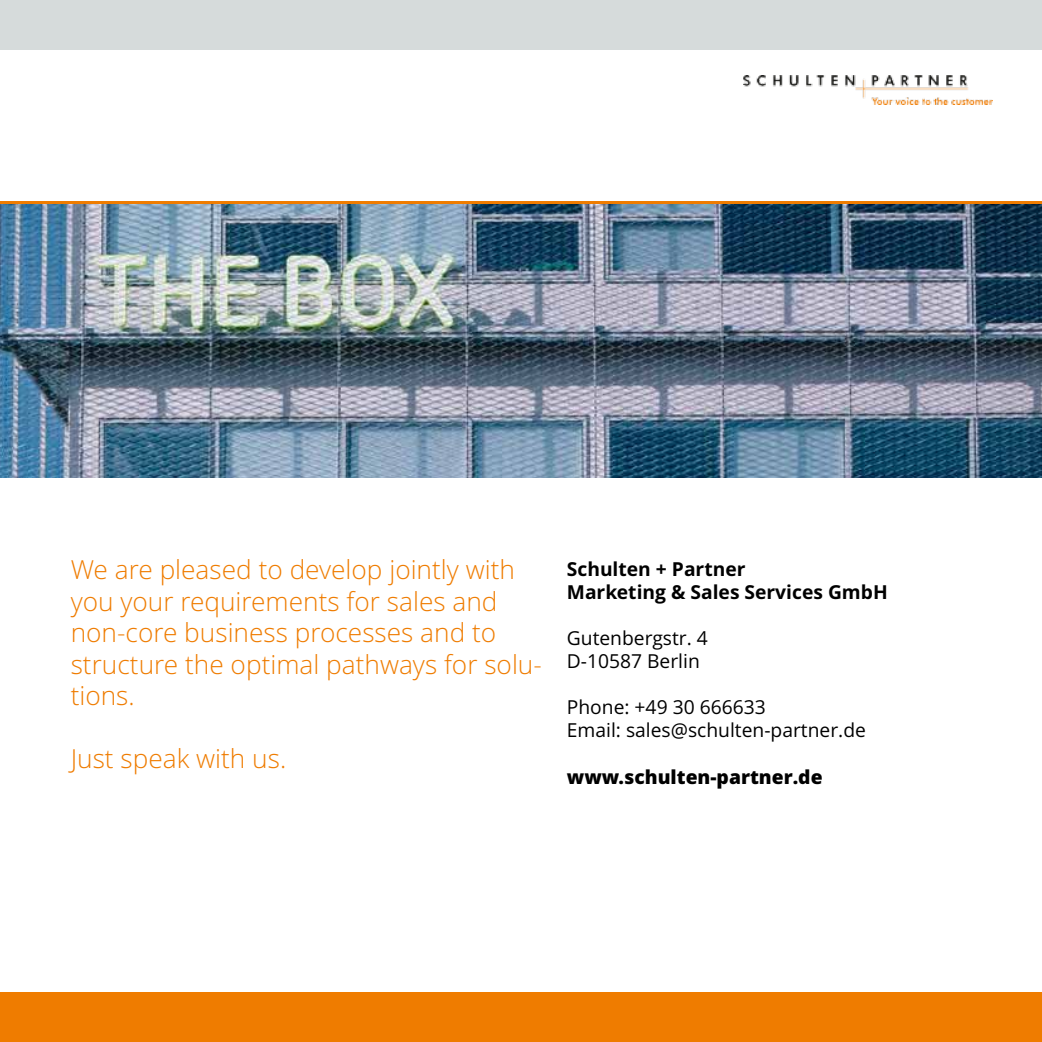
<style>
.page{position:relative;width:1042px;height:1042px;background:#fff}
.page>*{position:absolute;margin:0;border:0;box-sizing:border-box;transform-origin:0 0}
.t1{font:300 26.25px/31.5px "Open Sans";color:#ef7c00}
.t2{font:19.25px/23.1px "Open Sans";color:#000}
.t3{font:700 19.25px/23.1px "Open Sans";color:#000}
.t4{font:800 19.25px "Open Sans";color:#000}
</style>
<div class="page">
<div style="left:0;top:0;width:1042px;height:50px;background:#d6dbdb"></div>
<div style="left:0;top:992px;width:1042px;height:50px;background:#ef7c00"></div>
<svg style="left:0;top:201px;width:1042px;height:4px;background:#c77923"></svg>
<img style="left:0;top:205px;width:1042px;height:272px">
<img style="left:744px;top:75px;width:248px;height:29px">
<p class="t1" style="left:71px;top:554px;width:473px">We are pleased to develop jointly with you your requirements for sales and non-core business processes and to structure the optimal pathways for solu&shy;tions.</p>
<p class="t1" style="left:71px;top:743px;width:217px">Just speak with us.</p>
<p class="t3" style="left:567px;top:557px;width:322px">Schulten + Partner<br>Marketing &amp; Sales Services GmbH</p>
<p class="t2" style="left:567px;top:627px;width:143px">Gutenbergstr. 4<br>D-10587 Berlin</p>
<p class="t2" style="left:567px;top:696px;width:301px">Phone: +49 30 666633<br>Email: sales@schulten-partner.de</p>
<p class="t4" style="left:567px;top:766px;width:257px">www.schulten-partner.de</p>
</div>
